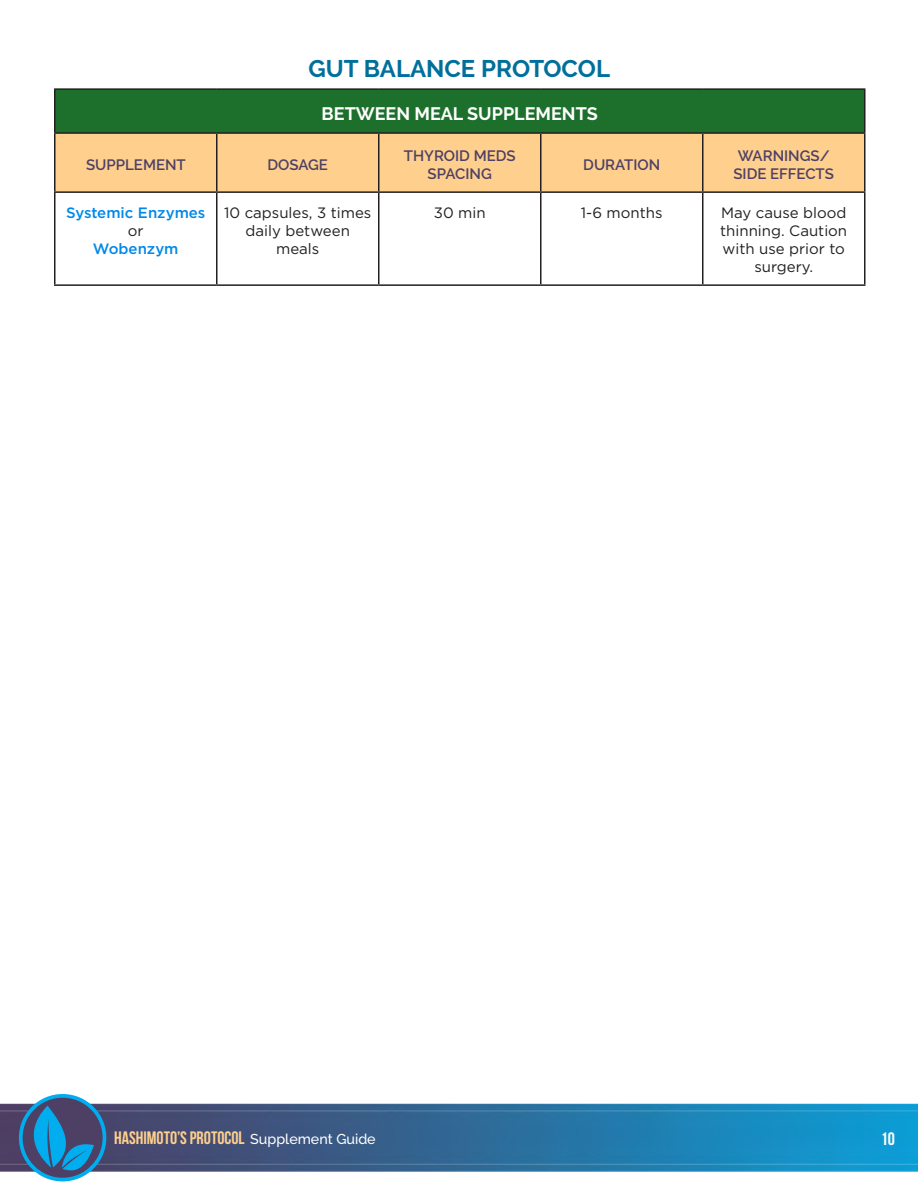
<style>
.page{position:relative;width:918px;height:1188px;background:#fff}
.page>*{position:absolute;margin:0;border:0;box-sizing:border-box;transform-origin:0 0}
.t1{font:700 24px "Raleway";color:#006f9c}
.t2{font:18px "Bebas Neue";color:#fecf8d}
.t3{font:700 18px "Raleway";color:#fff}
.t4{font:18px "Bebas Neue";color:#fff}
.t5{font:15px/18px "Gotham";color:#231f20;text-align:center}
.t6{font:600 15px/18px "Raleway";color:#4d4064;text-align:center}
.t7{font:500 15px/18px "Gotham";color:#0088e8;text-align:center}
.s1{font-weight:400;color:#231f20}
.s2{font-family:"Raleway";font-weight:500;font-size:14.25px;color:#fff}
</style>
<div class="page">
<img style="left:0;top:1103px;width:918px;height:69px">
<svg style="left:17px;top:1094px;width:89px;height:87px;background:#487ea8"></svg>
<div style="left:55px;top:89px;width:810px;height:44px;background:#1d702c"></div>
<div style="left:56px;top:134px;width:808px;height:57px;background:#fecf8d"></div>
<hr style="left:54px;top:88px;width:163px;height:2px;background:#231f20">
<hr style="left:54px;top:90px;width:2px;height:42px;background:#231f20">
<hr style="left:217px;top:88px;width:162px;height:2px;background:#231f20">
<hr style="left:379px;top:88px;width:162px;height:2px;background:#231f20">
<hr style="left:541px;top:88px;width:162px;height:2px;background:#231f20">
<hr style="left:703px;top:88px;width:163px;height:2px;background:#231f20">
<hr style="left:864px;top:90px;width:2px;height:42px;background:#231f20">
<hr style="left:54px;top:132px;width:163px;height:2px;background:#231f20">
<hr style="left:54px;top:134px;width:2px;height:57px;background:#231f20">
<hr style="left:217px;top:132px;width:162px;height:2px;background:#231f20">
<hr style="left:216px;top:134px;width:2px;height:57px;background:#231f20">
<hr style="left:379px;top:132px;width:162px;height:2px;background:#231f20">
<hr style="left:378px;top:134px;width:2px;height:57px;background:#231f20">
<hr style="left:541px;top:132px;width:162px;height:2px;background:#231f20">
<hr style="left:540px;top:134px;width:2px;height:57px;background:#231f20">
<hr style="left:703px;top:132px;width:163px;height:2px;background:#231f20">
<hr style="left:702px;top:134px;width:2px;height:57px;background:#231f20">
<hr style="left:864px;top:134px;width:2px;height:57px;background:#231f20">
<hr style="left:54px;top:191px;width:163px;height:2px;background:#231f20">
<hr style="left:54px;top:193px;width:2px;height:91px;background:#231f20">
<hr style="left:217px;top:191px;width:162px;height:2px;background:#231f20">
<hr style="left:216px;top:193px;width:2px;height:91px;background:#231f20">
<hr style="left:379px;top:191px;width:162px;height:2px;background:#231f20">
<hr style="left:378px;top:193px;width:2px;height:91px;background:#231f20">
<hr style="left:541px;top:191px;width:162px;height:2px;background:#231f20">
<hr style="left:540px;top:193px;width:2px;height:91px;background:#231f20">
<hr style="left:703px;top:191px;width:163px;height:2px;background:#231f20">
<hr style="left:702px;top:193px;width:2px;height:91px;background:#231f20">
<hr style="left:864px;top:193px;width:2px;height:91px;background:#231f20">
<hr style="left:54px;top:284px;width:163px;height:2px;background:#231f20">
<hr style="left:217px;top:284px;width:162px;height:2px;background:#231f20">
<hr style="left:379px;top:284px;width:162px;height:2px;background:#231f20">
<hr style="left:541px;top:284px;width:162px;height:2px;background:#231f20">
<hr style="left:703px;top:284px;width:163px;height:2px;background:#231f20">
<p class="t1" style="left:309px;top:54px;width:303px">GUT BALANCE PROTOCOL</p>
<p class="t3" style="left:322px;top:103px;width:278px">BETWEEN MEAL SUPPLEMENTS</p>
<p class="t6" style="left:86px;top:155px;width:101px">SUPPLEMENT</p>
<p class="t6" style="left:267px;top:155px;width:62px">DOSAGE</p>
<p class="t6" style="left:404px;top:146px;width:113px">THYROID MEDS<br>SPACING</p>
<p class="t6" style="left:583px;top:155px;width:78px">DURATION</p>
<p class="t6" style="left:733px;top:146px;width:102px;text-align:left">WARNINGS/<br>SIDE EFFECTS</p>
<p class="t7" style="left:66px;top:203px;width:141px">Systemic Enzymes <span class="s1">or</span></p>
<p class="t7" style="left:93px;top:239px;width:87px">Wobenzym</p>
<p class="t5" style="left:224px;top:203px;width:149px">10 capsules, 3 times daily between meals</p>
<p class="t5" style="left:434px;top:203px;width:53px">30 min</p>
<p class="t5" style="left:581px;top:203px;width:83px">1-6 months</p>
<p class="t5" style="left:720px;top:203px;width:128px">May cause blood thinning. Caution with use prior to surgery.</p>
<p class="t2" style="left:114px;top:1127px;width:263px">HASHIMOTO’S PROTOCOL <span class="s2">Supplement Guide</span></p>
<p class="t4" style="left:881px;top:1129px;width:16px">10</p>
</div>
